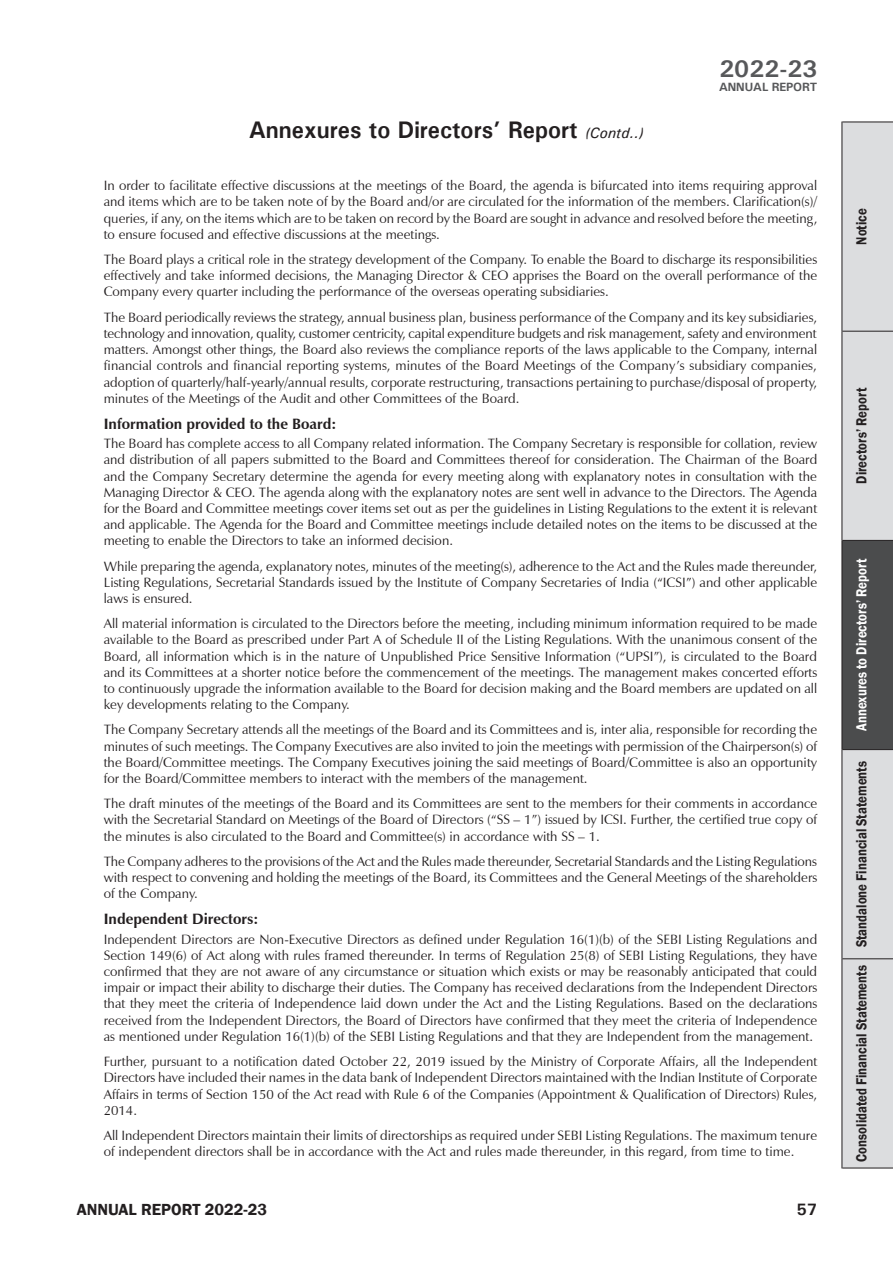
<style>
.page{position:relative;width:893px;height:1263px;background:#fff}
.page>*{position:absolute;margin:0;border:0;box-sizing:border-box;transform-origin:0 0}
.t1{font:700 24px "Univers";color:#231f20;scale:.95 1}
.t2{font:700 24px "Univers";color:#57585a}
.t3{font:600 16.5px "Franklin Gothic";color:#231f20}
.t4{font:700 16.5px "Univers";color:#231f20}
.t5{font:600 15px "Franklin Gothic";color:#231f20;scale:.85 1}
.Sub-head-clr{font:700 15px "Zapf Humanist 601 BT";color:#231f20}
.t6{font:600 15px "Franklin Gothic";color:#fff;scale:.85 1}
.tab-1{font:13.5px/16.2px "Zapf Humanist 601 BT";color:#231f20;text-align:justify}
.t7{font:700 12px "Univers";letter-spacing:-.01em;color:#57585a}
.s1{font-weight:400;font-style:italic;font-size:15px}
</style>
<div class="page">
<div style="left:842px;top:123px;width:51px;height:1044px;background:#dcdddf"></div>
<hr style="left:842px;top:1167px;width:51px;height:1px;background:#231f20">
<hr style="left:841px;top:959px;width:1px;height:209px;background:#231f20">
<hr style="left:842px;top:958px;width:51px;height:1px;background:#231f20">
<hr style="left:841px;top:750px;width:1px;height:209px;background:#231f20">
<hr style="left:841px;top:540px;width:1px;height:210px;background:#231f20">
<hr style="left:841px;top:331px;width:1px;height:209px;background:#231f20">
<hr style="left:842px;top:331px;width:51px;height:1px;background:#231f20">
<hr style="left:841px;top:122px;width:1px;height:209px;background:#231f20">
<hr style="left:842px;top:122px;width:51px;height:1px;background:#231f20">
<div style="left:842px;top:540px;width:51px;height:210px;background:#4b4c4d"></div>
<h1 class="t1" style="left:249px;top:115px;width:417px">Annexures to Directors’ Report <span class="s1">(Contd..)</span></h1>
<h1 class="t2" style="left:719px;top:53px;width:100px">2022-23</h1>
<p class="t7" style="left:719px;top:79px;width:100px">ANNUAL REPORT</p>
<p class="tab-1" style="left:104px;top:178px;width:715px">In order to facilitate effective discussions at the meetings of the Board, the agenda is bifurcated into items requiring approval and items which are to be taken note of by the Board and/or are circulated for the information of the members. Clarification(s)/ queries, if any, on the items which are to be taken on record by the Board are sought in advance and resolved before the meeting, to ensure focused and effective discussions at the meetings.</p>
<p class="tab-1" style="left:104px;top:251px;width:715px">The Board plays a critical role in the strategy development of the Company. To enable the Board to discharge its responsibilities effectively and take informed decisions, the Managing Director &amp; CEO apprises the Board on the overall performance of the Company every quarter including the performance of the overseas operating subsidiaries.</p>
<p class="tab-1" style="left:104px;top:309px;width:715px">The Board periodically reviews the strategy, annual business plan, business performance of the Company and its key subsidiaries, technology and innovation, quality, customer centricity, capital expenditure budgets and risk management, safety and environment matters. Amongst other things, the Board also reviews the compliance reports of the laws applicable to the Company, internal financial controls and financial reporting systems, minutes of the Board Meetings of the Company’s subsidiary companies, adoption of quarterly/half-yearly/annual results, corporate restructuring, transactions pertaining to purchase/disposal of property, minutes of the Meetings of the Audit and other Committees of the Board.</p>
<p class="Sub-head-clr" style="left:104px;top:414px;width:234px">Information provided to the Board:</p>
<p class="tab-1" style="left:104px;top:435px;width:715px">The Board has complete access to all Company related information. The Company Secretary is responsible for collation, review and distribution of all papers submitted to the Board and Committees thereof for consideration. The Chairman of the Board and the Company Secretary determine the agenda for every meeting along with explanatory notes in consultation with the Managing Director &amp; CEO. The agenda along with the explanatory notes are sent well in advance to the Directors. The Agenda for the Board and Committee meetings cover items set out as per the guidelines in Listing Regulations to the extent it is relevant and applicable. The Agenda for the Board and Committee meetings include detailed notes on the items to be discussed at the meeting to enable the Directors to take an informed decision.</p>
<p class="tab-1" style="left:104px;top:558px;width:715px">While preparing the agenda, explanatory notes, minutes of the meeting(s), adherence to the Act and the Rules made thereunder, Listing Regulations, Secretarial Standards issued by the Institute of Company Secretaries of India (“ICSI”) and other applicable laws is ensured.</p>
<p class="tab-1" style="left:104px;top:615px;width:715px">All material information is circulated to the Directors before the meeting, including minimum information required to be made available to the Board as prescribed under Part A of Schedule II of the Listing Regulations. With the unanimous consent of the Board, all information which is in the nature of Unpublished Price Sensitive Information (“UPSI”), is circulated to the Board and its Committees at a shorter notice before the commencement of the meetings. The management makes concerted efforts to continuously upgrade the information available to the Board for decision making and the Board members are updated on all key developments relating to the Company.</p>
<p class="tab-1" style="left:104px;top:722px;width:715px">The Company Secretary attends all the meetings of the Board and its Committees and is, inter alia, responsible for recording the minutes of such meetings. The Company Executives are also invited to join the meetings with permission of the Chairperson(s) of the Board/Committee meetings. The Company Executives joining the said meetings of Board/Committee is also an opportunity for the Board/Committee members to interact with the members of the management.</p>
<p class="tab-1" style="left:104px;top:795px;width:715px">The draft minutes of the meetings of the Board and its Committees are sent to the members for their comments in accordance with the Secretarial Standard on Meetings of the Board of Directors (“SS – 1”) issued by ICSI. Further, the certified true copy of the minutes is also circulated to the Board and Committee(s) in accordance with SS – 1.</p>
<p class="tab-1" style="left:104px;top:853px;width:715px">The Company adheres to the provisions of the Act and the Rules made thereunder, Secretarial Standards and the Listing Regulations with respect to convening and holding the meetings of the Board, its Committees and the General Meetings of the shareholders of the Company.</p>
<p class="Sub-head-clr" style="left:104px;top:910px;width:156px">Independent Directors:</p>
<p class="tab-1" style="left:104px;top:931px;width:715px">Independent Directors are Non-Executive Directors as defined under Regulation 16(1)(b) of the SEBI Listing Regulations and Section 149(6) of Act along with rules framed thereunder. In terms of Regulation 25(8) of SEBI Listing Regulations, they have confirmed that they are not aware of any circumstance or situation which exists or may be reasonably anticipated that could impair or impact their ability to discharge their duties. The Company has received declarations from the Independent Directors that they meet the criteria of Independence laid down under the Act and the Listing Regulations. Based on the declarations received from the Independent Directors, the Board of Directors have confirmed that they meet the criteria of Independence as mentioned under Regulation 16(1)(b) of the SEBI Listing Regulations and that they are Independent from the management.</p>
<p class="tab-1" style="left:104px;top:1053px;width:715px">Further, pursuant to a notification dated October 22, 2019 issued by the Ministry of Corporate Affairs, all the Independent Directors have included their names in the data bank of Independent Directors maintained with the Indian Institute of Corporate Affairs in terms of Section 150 of the Act read with Rule 6 of the Companies (Appointment &amp; Qualification of Directors) Rules, 2014.</p>
<p class="tab-1" style="left:104px;top:1127px;width:715px">All Independent Directors maintain their limits of directorships as required under SEBI Listing Regulations. The maximum tenure of independent directors shall be in accordance with the Act and rules made thereunder, in this regard, from time to time.</p>
<p class="t3" style="left:77px;top:1199px;width:192px">ANNUAL REPORT 2022-23</p>
<p class="t4" style="left:796px;top:1199px;width:22px">57</p>
<p class="t5" style="left:852px;top:245px;width:44px;rotate:-90deg">Notice</p>
<p class="t5" style="left:852px;top:484px;width:114px;rotate:-90deg">Directors’ Report</p>
<p class="t6" style="left:852px;top:731px;width:204px;rotate:-90deg">Annexures to Directors’ Report</p>
<p class="t5" style="left:852px;top:1161px;width:473px;rotate:-90deg">Consolidated Financial Statements Standalone Financial Statements</p>
</div>
